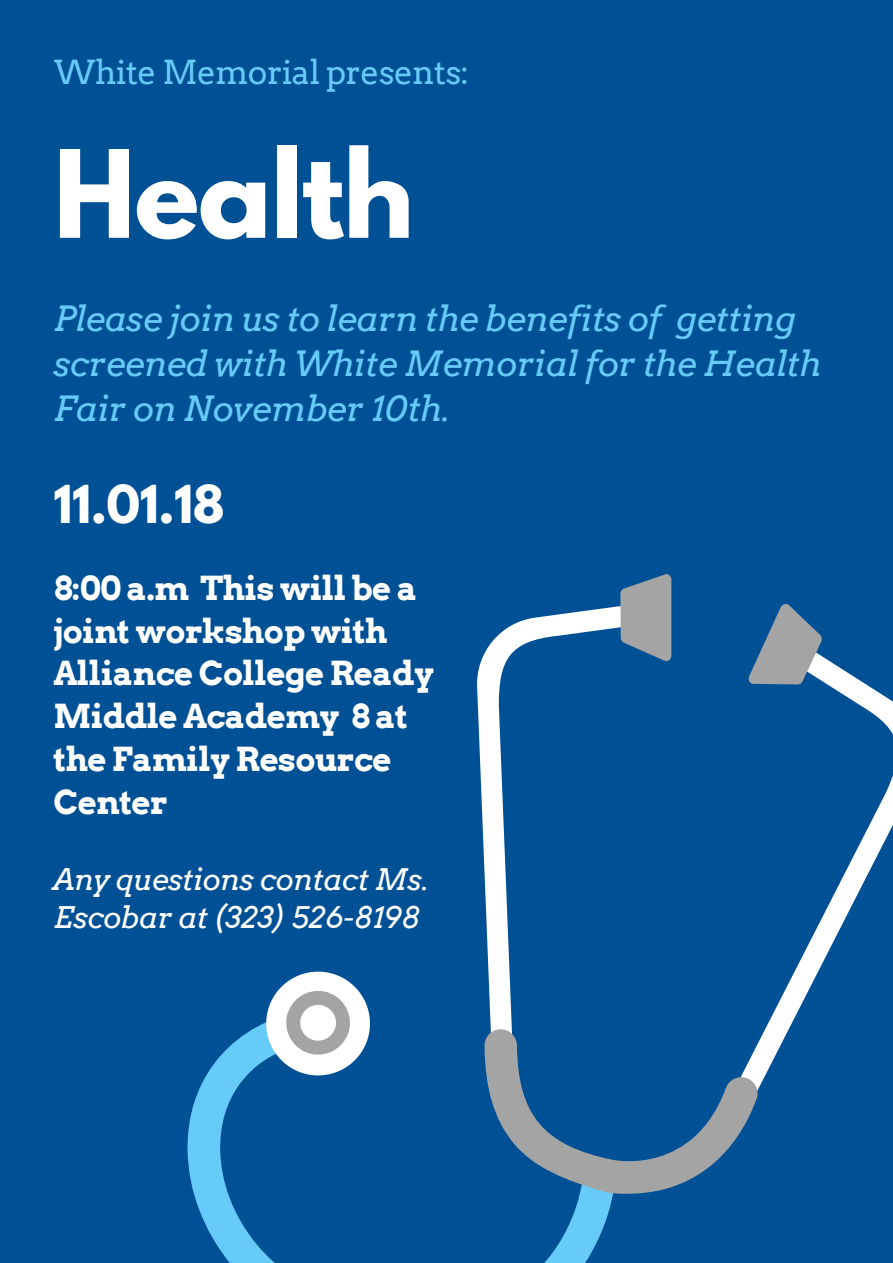
<style>
.page{position:relative;width:893px;height:1263px;background:#005096}
.page>*{position:absolute;margin:0;border:0;box-sizing:border-box;transform-origin:0 0}
.t1{font:700 107.62px "League Spartan";letter-spacing:-.01em;color:#fff}
.t2{font:700 46.35px "League Spartan";color:#fff}
.t3{font:italic 34.72px/45px "Arvo";letter-spacing:-.02em;color:#67cbf9}
.t4{font:700 33.08px/42.8px "Arvo";letter-spacing:-.02em;color:#fff}
.t5{font:33.08px "Arvo";letter-spacing:-.02em;color:#67cbf9}
.t6{font:italic 29.78px/38.2px "Arvo";letter-spacing:-.02em;color:#fff}
</style>
<div class="page">
<svg style="left:187px;top:1022px;width:426px;height:241px"></svg>
<svg style="left:760px;top:656px;width:133px;height:430px"></svg>
<svg style="left:476px;top:606px;width:144px;height:444px"></svg>
<svg style="left:748px;top:604px;width:74px;height:80px"></svg>
<svg style="left:620px;top:574px;width:51px;height:88px"></svg>
<svg style="left:266px;top:972px;width:104px;height:103px"></svg>
<svg style="left:484px;top:1029px;width:276px;height:168px"></svg>
<p class="t5" style="left:54px;top:52px;width:417px">White Memorial presents:</p>
<h1 class="t1" style="left:53px;top:141px;width:362px">Health</h1>
<p class="t3" style="left:53px;top:296px;width:769px">Please join us to learn the benefits of getting screened with White Memorial for the Health<br>Fair on November 10th.</p>
<h2 class="t2" style="left:53px;top:481px;width:173px">11.01.18</h2>
<p class="t4" style="left:53px;top:567px;width:382px">8:00 a.m This will be a joint workshop with<br>Alliance College Ready<br>Middle Academy 8 at the Family Resource<br>Center</p>
<p class="t6" style="left:53px;top:860px;width:377px">Any questions contact Ms.<br>Escobar at (323) 526-8198</p>
</div>
